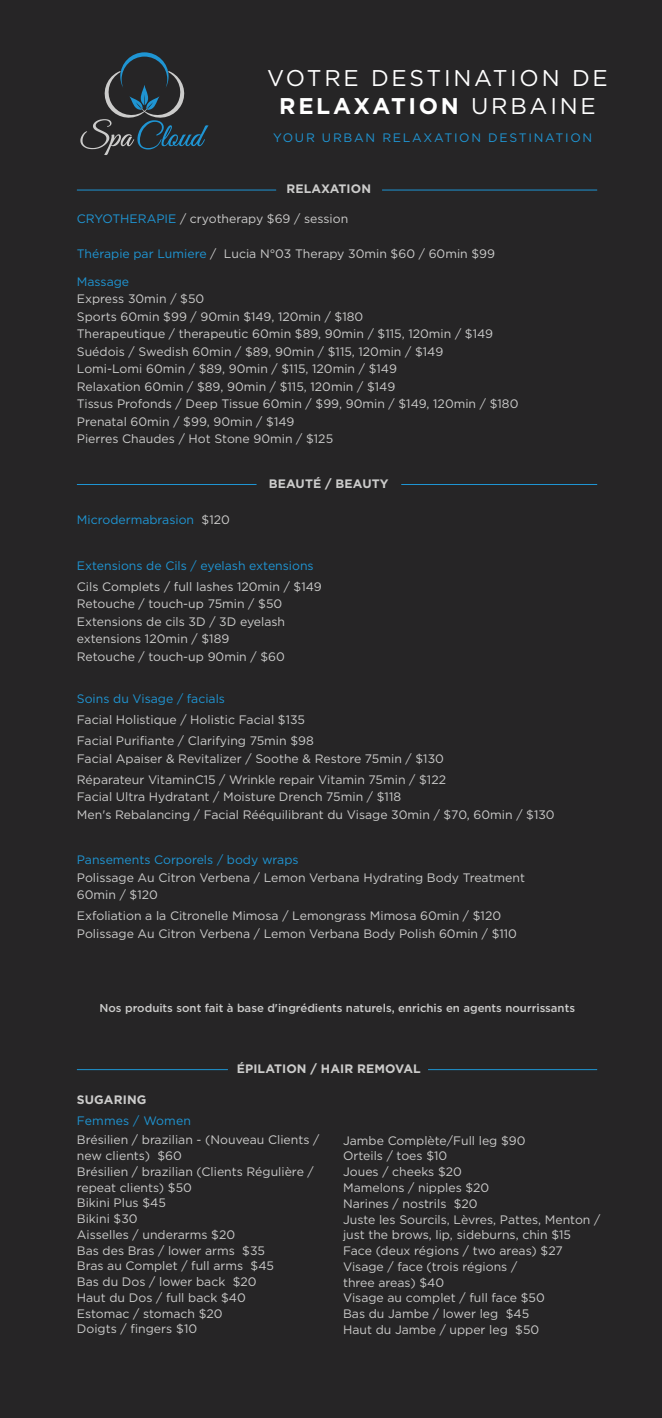
<style>
.page{position:relative;width:662px;height:1418px;background:#262526}
.page>*{position:absolute;margin:0;border:0;box-sizing:border-box;transform-origin:0 0}
.t1{font:22.75px/28px "Gotham";letter-spacing:.12em;color:#fff;text-align:center}
.t2{font:12.25px/15.8px "Gotham";color:#cccccb}
.t3{font:12.25px "Gotham";color:#1f95d3}
.t4{font:700 12.25px "Gotham";letter-spacing:.01em;color:#cccccb}
.t5{font:12.25px "Gotham";letter-spacing:.14em;color:#1f95d3}
.t6{font:500 11.38px "Gotham";color:#cccccb}
.s1{font-weight:700}
.s2{color:#1f95d3}
.s3{color:#cccccb}
</style>
<div class="page">
<svg style="left:80px;top:52px;width:128px;height:103px"></svg>
<hr style="left:77px;top:190px;width:199px;height:1px;background:#1e95d3">
<hr style="left:382px;top:190px;width:215px;height:1px;background:#1e95d3">
<hr style="left:77px;top:484px;width:179px;height:1px;background:#1e95d3">
<hr style="left:401px;top:484px;width:196px;height:1px;background:#1e95d3">
<hr style="left:77px;top:1069px;width:151px;height:1px;background:#1e95d3">
<hr style="left:428px;top:1069px;width:169px;height:1px;background:#1e95d3">
<h1 class="t1" style="left:267px;top:63px;width:342px">VOTRE DESTINATION DE<br><span class="s1">RELAXATION</span> URBAINE</h1>
<p class="t5" style="left:273px;top:129px;width:320px">YOUR URBAN RELAXATION DESTINATION</p>
<p class="t4" style="left:286px;top:181px;width:86px">RELAXATION</p>
<p class="t2" style="left:77px;top:210px;width:273px"><span class="s2">CRYOTHERAPIE</span> / cryotherapy $69 / session</p>
<p class="t2" style="left:77px;top:245px;width:419px"><span class="s2">Thérapie par Lumiere</span> / Lucia N°03 Therapy 30min $60 / 60min $99</p>
<p class="t3" style="left:77px;top:273px;width:54px">Massage</p>
<p class="t2" style="left:77px;top:290px;width:443px;line-height:17.5px">Express 30min / $50<br>Sports 60min $99 / 90min $149, 120min / $180<br>Therapeutique / therapeutic 60min $89, 90min / $115, 120min / $149<br>Suédois / Swedish 60min / $89, 90min / $115, 120min / $149<br>Lomi-Lomi 60min / $89, 90min / $115, 120min / $149<br>Relaxation 60min / $89, 90min / $115, 120min / $149<br>Tissus Profonds / Deep Tissue 60min / $99, 90min / $149, 120min / $180<br>Prenatal 60min / $99, 90min / $149<br>Pierres Chaudes / Hot Stone 90min / $125</p>
<p class="t4" style="left:269px;top:475px;width:121px">BEAUTÉ / BEAUTY</p>
<p class="t3" style="left:77px;top:512px;width:154px">Microdermabrasion <span class="s3">$120</span></p>
<p class="t3" style="left:77px;top:557px;width:238px">Extensions de Cils / eyelash extensions</p>
<p class="t2" style="left:77px;top:577px;width:246px;line-height:17.5px">Cils Complets / full lashes 120min / $149<br>Retouche / touch-up 75min / $50<br>Extensions de cils 3D / 3D eyelash extensions 120min / $189<br>Retouche / touch-up 90min / $60</p>
<p class="t3" style="left:77px;top:691px;width:150px">Soins du Visage / facials</p>
<p class="t2" style="left:77px;top:709px;width:238px;line-height:21px">Facial Holistique / Holistic Facial $135<br>Facial Purifiante / Clarifying 75min $98</p>
<p class="t2" style="left:77px;top:747px;width:370px;line-height:21px">Facial Apaiser &amp; Revitalizer / Soothe &amp; Restore 75min / $130<br>Réparateur VitaminC15 / Wrinkle repair Vitamin 75min / $122</p>
<p class="t2" style="left:77px;top:788px;width:479px;line-height:17.5px">Facial Ultra Hydratant / Moisture Drench 75min / $118<br>Men's Rebalancing / Facial Rééquilibrant du Visage 30min / $70, 60min / $130</p>
<p class="t3" style="left:77px;top:852px;width:223px">Pansements Corporels / body wraps</p>
<p class="t2" style="left:77px;top:868px;width:449px;line-height:17.5px">Polissage Au Citron Verbena / Lemon Verbana Hydrating Body Treatment<br>60min / $120</p>
<p class="t2" style="left:77px;top:907px;width:441px;line-height:17.5px">Exfoliation a la Citronelle Mimosa / Lemongrass Mimosa 60min / $120<br>Polissage Au Citron Verbena / Lemon Verbana Body Polish 60min / $110</p>
<p class="t6" style="left:99px;top:1000px;width:477px">Nos produits sont fait à base d'ingrédients naturels, enrichis en agents nourrissants</p>
<p class="t4" style="left:237px;top:1060px;width:185px">ÉPILATION / HAIR REMOVAL</p>
<p class="t4" style="left:77px;top:1091px;width:71px">SUGARING</p>
<p class="t3" style="left:77px;top:1112px;width:116px">Femmes / Women</p>
<p class="t2" style="left:77px;top:1131px;width:244px">Brésilien / brazilian - (Nouveau Clients / new clients) $60<br>Brésilien / brazilian (Clients Régulière / repeat clients) $50<br>Bikini Plus $45<br>Bikini $30<br>Aisselles / underarms $20<br>Bas des Bras / lower arms $35<br>Bras au Complet / full arms $45<br>Bas du Dos / lower back $20<br>Haut du Dos / full back $40<br>Estomac / stomach $20<br>Doigts / fingers $10</p>
<p class="t2" style="left:343px;top:1132px;width:259px">Jambe Complète/Full leg $90<br>Orteils / toes $10<br>Joues / cheeks $20<br>Mamelons / nipples $20<br>Narines / nostrils $20<br>Juste les Sourcils, Lèvres, Pattes, Menton / just the brows, lip, sideburns, chin $15<br>Face (deux régions / two areas) $27<br>Visage / face (trois régions /<br>three areas) $40<br>Visage au complet / full face $50<br>Bas du Jambe / lower leg $45<br>Haut du Jambe / upper leg $50</p>
</div>
